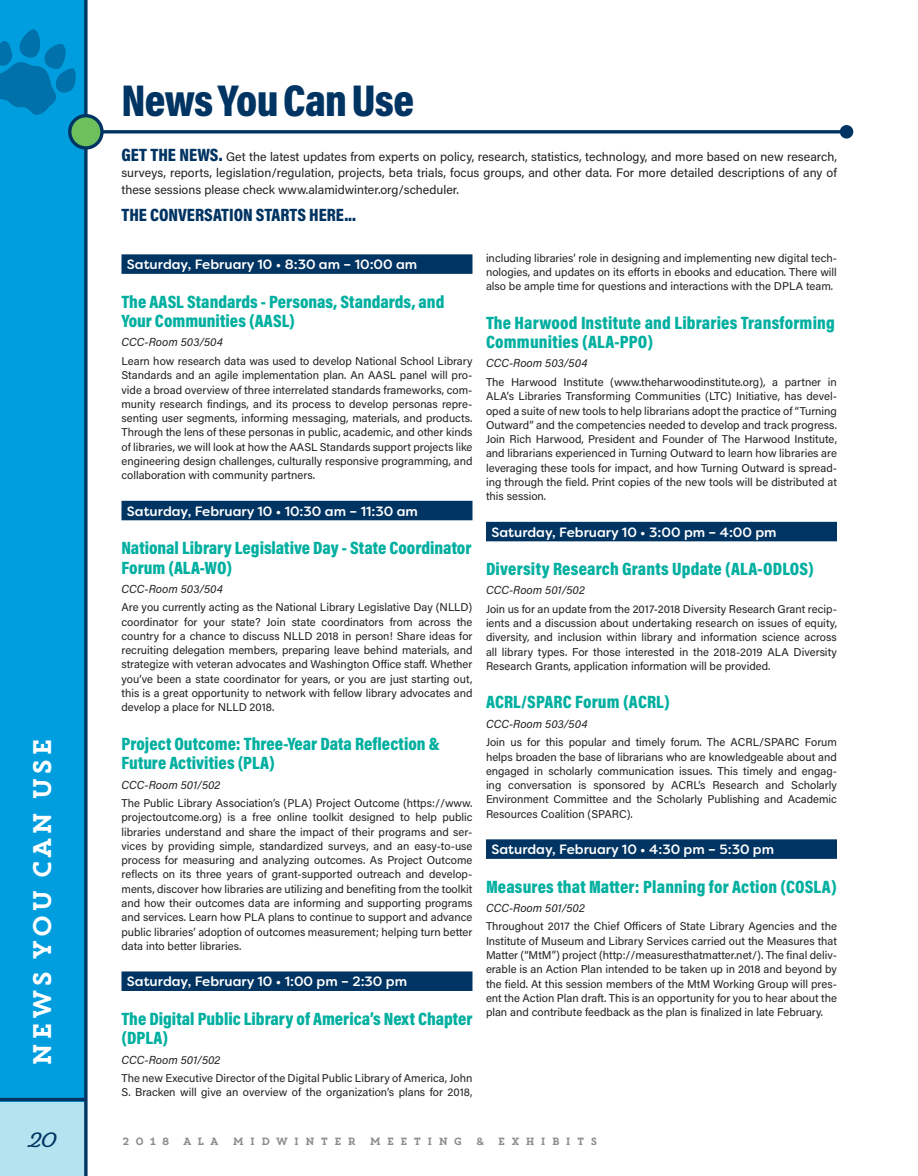
<style>
.page{position:relative;width:918px;height:1176px;background:#fff}
.page>*{position:absolute;margin:0;border:0;box-sizing:border-box;transform-origin:0 0}
.t1{font:900 45px "Acumin Pro Cond";letter-spacing:-.015em;color:#003462}
.t2{font:25.5px "Core Magic";letter-spacing:-.04em;color:#fff}
.t3{font:700 21px "Fairwater Script";color:#003462}
.t4{font:900 18px/19.5px "Acumin Pro Cond";letter-spacing:.005em;color:#00afa0}
.t5{font:900 18px "Acumin Pro Cond";color:#003462}
.t6{font:500 13.5px "Filson Soft";color:#fff}
.t7{font:12.3px/16.5px "Acumin Pro";color:#231f20;text-align:justify}
.t8{font:italic 11.7px "Acumin Pro";letter-spacing:.005em;color:#231f20}
.t9{font:11.25px/14.2px "Acumin Pro";color:#231f20;text-align:justify}
.t10{font:10.5px "Core Magic";letter-spacing:.41em;color:#8a8c8e}
.s1{font-family:"Acumin Pro Cond";font-weight:900;font-size:18px;color:#003462}
</style>
<div class="page">
<div style="left:122px;top:254px;width:350px;height:20px;background:#003462"></div>
<div style="left:122px;top:500px;width:350px;height:20px;background:#003462"></div>
<div style="left:122px;top:971px;width:350px;height:19px;background:#003462"></div>
<div style="left:486px;top:521px;width:351px;height:20px;background:#003462"></div>
<div style="left:486px;top:839px;width:351px;height:19px;background:#003462"></div>
<div style="left:0;top:1098px;width:85px;height:77px;background:#b5e3f0"></div>
<div style="left:0;top:0;width:87px;height:1101px;background:#009ede"></div>
<svg style="left:84px;top:0;width:4px;height:1175px;background:#1c4e78"></svg>
<hr style="left:0;top:1097px;width:86px;height:3px;background:#003462">
<hr style="left:102px;top:130px;width:745px;height:3px;background:#003462">
<div style="left:840px;top:125px;width:13px;height:13px;background:#003462;border-radius:50%"></div>
<div style="left:70px;top:116px;width:32px;height:32px;background:#6ec05d;border-radius:50%"></div>
<div style="left:68px;top:114px;width:36px;height:35px;border:3px solid #003462;border-radius:50%"></div>
<svg style="left:0;top:29px;width:76px;height:86px"></svg>
<h1 class="t1" style="left:122px;top:71px;width:294px">News You Can Use</h1>
<h2 class="t2" style="left:25px;top:1068px;width:334px;rotate:-90deg">NEWS YOU CAN USE</h2>
<p class="t7" style="left:122px;top:148px;width:717px"><span class="s1">GET THE NEWS.</span> Get the latest updates from experts on policy, research, statistics, technology, and more based on new research, surveys, reports, legislation/regulation, projects, beta trials, focus groups, and other data. For more detailed descriptions of any of these sessions please check www.alamidwinter.org/scheduler.</p>
<h3 class="t5" style="left:122px;top:203px;width:236px">THE CONVERSATION STARTS HERE...</h3>
<p class="t6" style="left:127px;top:255px;width:292px">Saturday, February 10 • 8:30 am – 10:00 am</p>
<h3 class="t4" style="left:122px;top:291px;width:324px">The AASL Standards - Personas, Standards, and<br>Your Communities (AASL)</h3>
<p class="t8" style="left:122px;top:334px;width:103px">CCC-Room 503/504</p>
<p class="t9" style="left:121px;top:353px;width:353px">Learn how research data was used to develop National School Library Standards and an agile implementation plan. An AASL panel will pro&shy;vide a broad overview of three interrelated standards frameworks, com&shy;munity research findings, and its process to develop personas repre&shy;senting user segments, informing messaging, materials, and products.<br>Through the lens of these personas in public, academic, and other kinds of libraries, we will look at how the AASL Standards support projects like engineering design challenges, culturally responsive programming, and collaboration with community partners.</p>
<p class="t6" style="left:127px;top:502px;width:292px">Saturday, February 10 • 10:30 am – 11:30 am</p>
<h3 class="t4" style="left:122px;top:537px;width:352px">National Library Legislative Day - State Coordinator<br>Forum (ALA-WO)</h3>
<p class="t8" style="left:122px;top:580px;width:103px">CCC-Room 503/504</p>
<p class="t9" style="left:122px;top:599px;width:353px">Are you currently acting as the National Library Legislative Day (NLLD) coordinator for your state? Join state coordinators from across the country for a chance to discuss NLLD 2018 in person! Share ideas for recruiting delegation members, preparing leave behind materials, and strategize with veteran advocates and Washington Office staff. Whether you’ve been a state coordinator for years, or you are just starting out, this is a great opportunity to network with fellow library advocates and develop a place for NLLD 2018.</p>
<h3 class="t4" style="left:122px;top:733px;width:320px">Project Outcome: Three-Year Data Reflection &amp;<br>Future Activities (PLA)</h3>
<p class="t8" style="left:122px;top:776px;width:101px">CCC-Room 501/502</p>
<p class="t9" style="left:122px;top:795px;width:353px">The Public Library Association’s (PLA) Project Outcome (https://www. projectoutcome.org) is a free online toolkit designed to help public libraries understand and share the impact of their programs and ser&shy;vices by providing simple, standardized surveys, and an easy-to-use process for measuring and analyzing outcomes. As Project Outcome reflects on its three years of grant-supported outreach and develop&shy;ments, discover how libraries are utilizing and benefiting from the toolkit and how their outcomes data are informing and supporting programs and services. Learn how PLA plans to continue to support and advance public libraries’ adoption of outcomes measurement; helping turn better data into better libraries.</p>
<p class="t6" style="left:127px;top:972px;width:282px">Saturday, February 10 • 1:00 pm – 2:30 pm</p>
<h3 class="t4" style="left:122px;top:1007px;width:353px">The Digital Public Library of America’s Next Chapter (DPLA)</h3>
<p class="t8" style="left:122px;top:1050px;width:101px">CCC-Room 501/502</p>
<p class="t9" style="left:122px;top:1070px;width:353px">The new Executive Director of the Digital Public Library of America, John<br>S. Bracken will give an overview of the organization’s plans for 2018,</p>
<p class="t9" style="left:486px;top:250px;width:353px">including libraries’ role in designing and implementing new digital tech&shy;nologies, and updates on its efforts in ebooks and education. There will also be ample time for questions and interactions with the DPLA team.</p>
<h3 class="t4" style="left:486px;top:312px;width:350px">The Harwood Institute and Libraries Transforming<br>Communities (ALA-PPO)</h3>
<p class="t8" style="left:486px;top:355px;width:103px">CCC-Room 503/504</p>
<p class="t9" style="left:486px;top:374px;width:353px">The Harwood Institute (www.theharwoodinstitute.org), a partner in ALA’s Libraries Transforming Communities (LTC) Initiative, has devel&shy;oped a suite of new tools to help librarians adopt the practice of “Turning Outward” and the competencies needed to develop and track progress.<br>Join Rich Harwood, President and Founder of The Harwood Institute, and librarians experienced in Turning Outward to learn how libraries are leveraging these tools for impact, and how Turning Outward is spread&shy;ing through the field. Print copies of the new tools will be distributed at this session.</p>
<p class="t6" style="left:491px;top:523px;width:287px">Saturday, February 10 • 3:00 pm – 4:00 pm</p>
<h3 class="t4" style="left:486px;top:558px;width:329px">Diversity Research Grants Update (ALA-ODLOS)</h3>
<p class="t8" style="left:486px;top:582px;width:101px">CCC-Room 501/502</p>
<p class="t9" style="left:486px;top:601px;width:353px">Join us for an update from the 2017-2018 Diversity Research Grant recip&shy;ients and a discussion about undertaking research on issues of equity, diversity, and inclusion within library and information science across all library types. For those interested in the 2018-2019 ALA Diversity Research Grants, application information will be provided.</p>
<h3 class="t4" style="left:486px;top:691px;width:185px">ACRL/SPARC Forum (ACRL)</h3>
<p class="t8" style="left:486px;top:715px;width:103px">CCC-Room 503/504</p>
<p class="t9" style="left:486px;top:734px;width:353px">Join us for this popular and timely forum. The ACRL/SPARC Forum helps broaden the base of librarians who are knowledgeable about and engaged in scholarly communication issues. This timely and engag&shy;ing conversation is sponsored by ACRL’s Research and Scholarly Environment Committee and the Scholarly Publishing and Academic Resources Coalition (SPARC).</p>
<p class="t6" style="left:491px;top:840px;width:284px">Saturday, February 10 • 4:30 pm – 5:30 pm</p>
<h3 class="t4" style="left:486px;top:875px;width:352px">Measures that Matter: Planning for Action (COSLA)</h3>
<p class="t8" style="left:486px;top:899px;width:101px">CCC-Room 501/502</p>
<p class="t9" style="left:486px;top:918px;width:353px">Throughout 2017 the Chief Officers of State Library Agencies and the Institute of Museum and Library Services carried out the Measures that Matter (“MtM”) project (http://measuresthatmatter.net/). The final deliv&shy;erable is an Action Plan intended to be taken up in 2018 and beyond by the field. At this session members of the MtM Working Group will pres&shy;ent the Action Plan draft. This is an opportunity for you to hear about the plan and contribute feedback as the plan is finalized in late February.</p>
<h3 class="t3" style="left:30px;top:1126px;width:29px">20</h3>
<p class="t10" style="left:122px;top:1134px;width:478px">2018 ALA MIDWINTER MEETING &amp; EXHIBITS</p>
</div>
